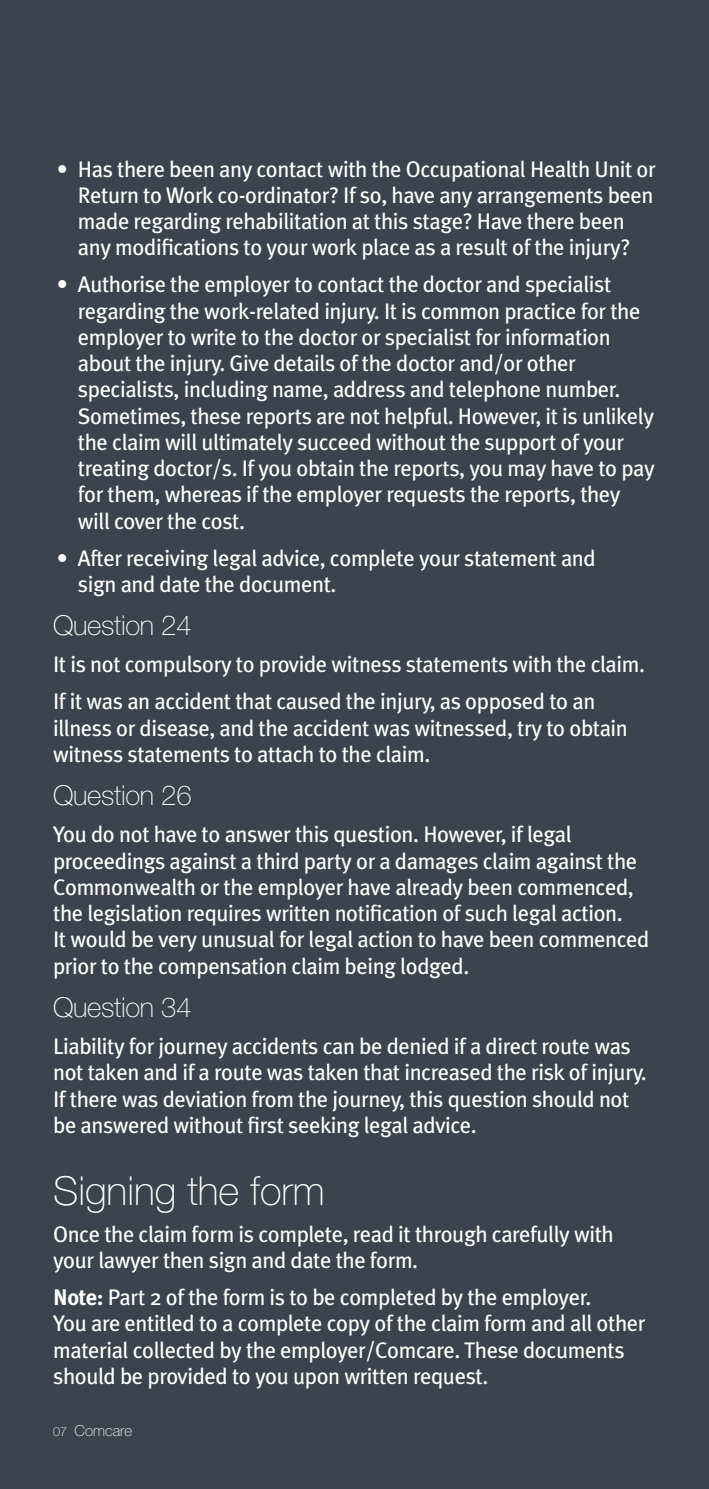
<style>
.page{position:relative;width:709px;height:1489px;background:#fff}
.page>*{position:absolute;margin:0;border:0;box-sizing:border-box;transform-origin:0 0}
.Heading_2{font:100 40px "Helvetica Neue LT";color:#fff}
.Heading_3{font:100 27.5px "Helvetica Neue LT";letter-spacing:-.01em;color:#fff}
.Body_copy{font:22.5px/26.2px "Meta Plus";letter-spacing:-.02em;color:#fff}
.Body_copy_last_line{font:22.5px/26.2px "Meta Plus";letter-spacing:-.02em;color:#fff}
.Heading_1{font:100 15px "Helvetica Neue LT";color:#fff}
.s1{font-weight:700}
.s2{font-size:12.5px}
</style>
<div class="page">
<div style="left:0;top:0;width:709px;height:1488px;background:#3d434e"></div>
<svg style="left:0;top:1488px;width:696px;height:1px"></svg>
<p class="Body_copy" style="left:78px;top:155px;width:579px;text-indent:-21px">• Has there been any contact with the Occupational Health Unit or Return to Work co-ordinator? If so, have any arrangements been made regarding rehabilitation at this stage? Have there been any modifications to your work place as a result of the injury?</p>
<p class="Body_copy" style="left:78px;top:271px;width:578px;text-indent:-21px">• Authorise the employer to contact the doctor and specialist regarding the work‑related injury. It is common practice for the employer to write to the doctor or specialist for information about the injury. Give details of the doctor and/or other specialists, including name, address and telephone number.<br>Sometimes, these reports are not helpful. However, it is unlikely the claim will ultimately succeed without the support of your treating doctor/s. If you obtain the reports, you may have to pay for them, whereas if the employer requests the reports, they will cover the cost.</p>
<p class="Body_copy" style="left:78px;top:544px;width:519px;text-indent:-21px">• After receiving legal advice, complete your statement and sign and date the document.</p>
<p class="Heading_3" style="left:53px;top:610px;width:140px">Question 24</p>
<p class="Body_copy" style="left:53px;top:651px;width:593px">It is not compulsory to provide witness statements with the claim.</p>
<p class="Body_copy" style="left:53px;top:688px;width:576px">If it was an accident that caused the injury, as opposed to an illness or disease, and the accident was witnessed, try to obtain witness statements to attach to the claim.</p>
<p class="Heading_3" style="left:53px;top:779px;width:140px">Question 26</p>
<p class="Body_copy" style="left:53px;top:821px;width:598px">You do not have to answer this question. However, if legal proceedings against a third party or a damages claim against the Commonwealth or the employer have already been commenced, the legislation requires written notification of such legal action.<br>It would be very unusual for legal action to have been commenced prior to the compensation claim being lodged.</p>
<p class="Heading_3" style="left:53px;top:991px;width:140px">Question 34</p>
<p class="Body_copy_last_line" style="left:53px;top:1032px;width:595px">Liability for journey accidents can be denied if a direct route was not taken and if a route was taken that increased the risk of injury.<br>If there was deviation from the journey, this question should not be answered without first seeking legal advice.</p>
<p class="Heading_2" style="left:53px;top:1167px;width:273px">Signing the form</p>
<p class="Body_copy" style="left:53px;top:1220px;width:562px">Once the claim form is complete, read it through carefully with your lawyer then sign and date the form.</p>
<p class="Body_copy_last_line" style="left:53px;top:1283px;width:594px"><span class="s1">Note:</span> Part 2 of the form is to be completed by the employer.<br>You are entitled to a complete copy of the claim form and all other material collected by the employer/Comcare. These documents should be provided to you upon written request.</p>
<p class="Heading_1" style="left:53px;top:1421px;width:81px"><span class="s2">07</span> Comcare</p>
</div>
